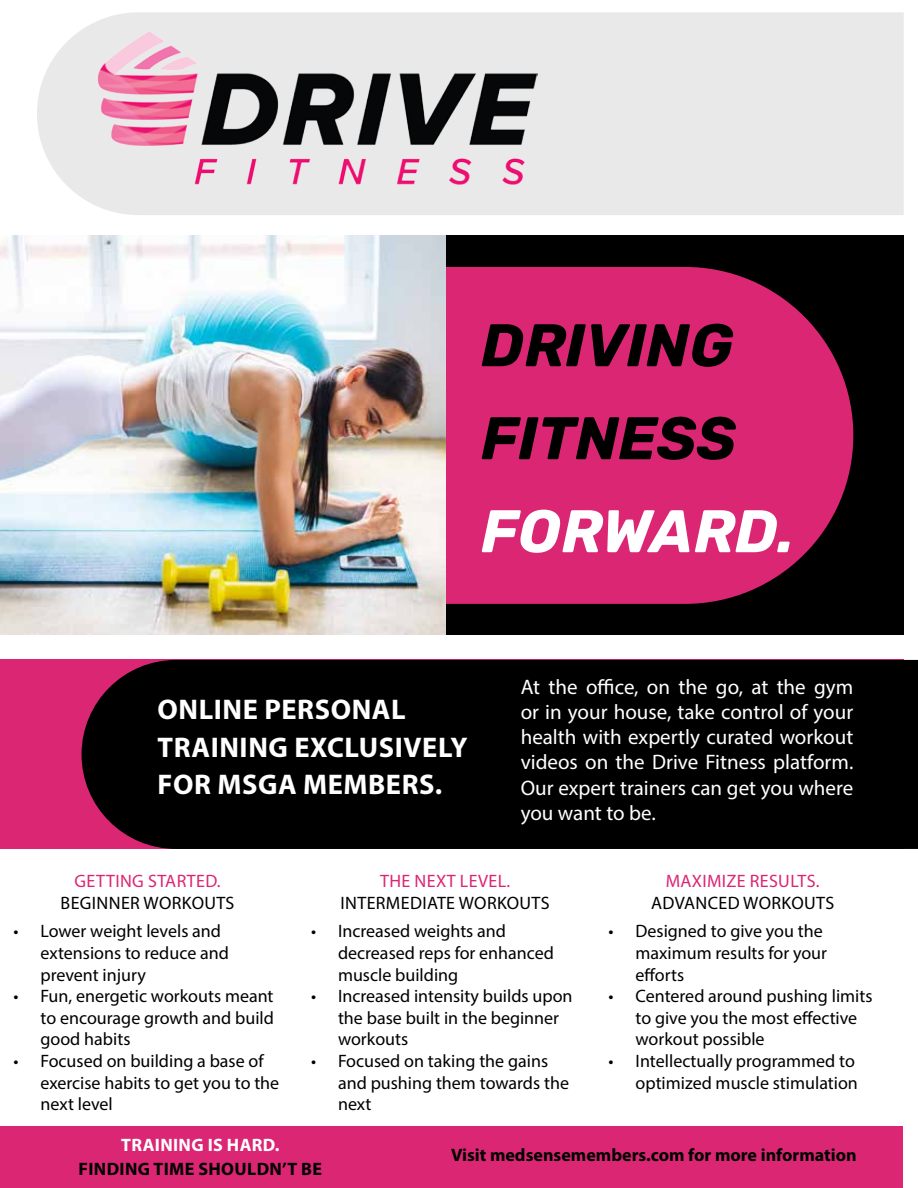
<style>
.page{position:relative;width:918px;height:1188px;background:#fff}
.page>*{position:absolute;margin:0;border:0;box-sizing:border-box;transform-origin:0 0}
.t1{font:italic 700 60px/93px "Rubik";color:#000}
.t2{font:italic 700 60px "Rubik";color:#fff}
.t3{font:700 28.5px/37.5px "Myriad Pro";letter-spacing:.02em;color:#fff}
.t4{font:21px/25.2px "Myriad Pro";color:#fff;text-align:justify}
.t5{font:18px/21.6px "Myriad Pro";color:#000}
.t6{font:18px "Myriad Pro";letter-spacing:.02em;color:#000}
.t7{font:18px "Myriad Pro";letter-spacing:.02em;color:#db2674}
.t8{font:700 18px "Myriad Pro";color:#000}
.t9{font:700 18px "Myriad Pro";letter-spacing:.02em;color:#000}
.t10{font:700 18px "Myriad Pro";letter-spacing:.02em;color:#fff}
</style>
<div class="page">
<div style="left:37px;top:12px;width:867px;height:203px;background:#e9e9e9"></div>
<img style="left:98px;top:30px;width:439px;height:156px">
<div style="left:446px;top:236px;width:458px;height:399px;background:#000"></div>
<svg style="left:446px;top:267px;width:407px;height:337px;background:#c72269"></svg>
<img style="left:0;top:236px;width:446px;height:399px">
<div style="left:0;top:660px;width:904px;height:189px;background:#db2674"></div>
<div style="left:82px;top:660px;width:836px;height:189px;background:#000"></div>
<div style="left:0;top:1127px;width:903px;height:61px;background:#db2674"></div>
<h1 class="t1" style="left:481px;top:301px;width:257px">DRIVING<br>FITNESS</h1>
<h1 class="t2" style="left:481px;top:497px;width:315px">FORWARD.</h1>
<h2 class="t3" style="left:158px;top:690px;width:312px">ONLINE PERSONAL<br>TRAINING EXCLUSIVELY<br>FOR MSGA MEMBERS.</h2>
<p class="t4" style="left:521px;top:674px;width:334px">At the office, on the go, at the gym or in your house, take control of your health with expertly curated workout videos on the Drive Fitness platform.<br>Our expert trainers can get you where you want to be.</p>
<p class="t7" style="left:666px;top:870px;width:155px">MAXIMIZE RESULTS.</p>
<p class="t6" style="left:651px;top:892px;width:185px">ADVANCED WORKOUTS</p>
<p class="t5" style="left:636px;top:920px;width:193px;text-indent:-27px">• Designed to give you the maximum results for your efforts</p>
<p class="t5" style="left:636px;top:985px;width:239px;text-indent:-27px">• Centered around pushing limits to give you the most effective workout possible</p>
<p class="t5" style="left:609px;top:1050px;width:251px;text-align:right">• Intellectually programmed to optimized muscle stimulation</p>
<p class="t7" style="left:75px;top:870px;width:148px">GETTING STARTED.</p>
<p class="t6" style="left:61px;top:892px;width:175px">BEGINNER WORKOUTS</p>
<p class="t5" style="left:40px;top:920px;width:190px;text-indent:-27px">• Lower weight levels and extensions to reduce and prevent injury</p>
<p class="t5" style="left:40px;top:985px;width:235px;text-align:justify;text-indent:-27px">• Fun, energetic workouts meant to encourage growth and build good habits</p>
<p class="t5" style="left:40px;top:1050px;width:240px;text-indent:-27px">• Focused on building a base of exercise habits to get you to the next level</p>
<p class="t7" style="left:380px;top:870px;width:132px">THE NEXT LEVEL.</p>
<p class="t6" style="left:341px;top:892px;width:211px">INTERMEDIATE WORKOUTS</p>
<p class="t5" style="left:338px;top:920px;width:218px;text-indent:-27px">• Increased weights and decreased reps for enhanced muscle building</p>
<p class="t5" style="left:338px;top:985px;width:236px;text-indent:-27px">• Increased intensity builds upon the base built in the beginner workouts</p>
<p class="t5" style="left:338px;top:1050px;width:233px;text-indent:-27px">• Focused on taking the gains and pushing them towards the next</p>
<p class="t8" style="left:451px;top:1144px;width:407px">Visit medsensemembers.com for more information</p>
<p class="t10" style="left:121px;top:1133px;width:160px">TRAINING IS HARD.</p>
<p class="t9" style="left:79px;top:1157px;width:245px">FINDING TIME SHOULDN’T BE</p>
</div>
